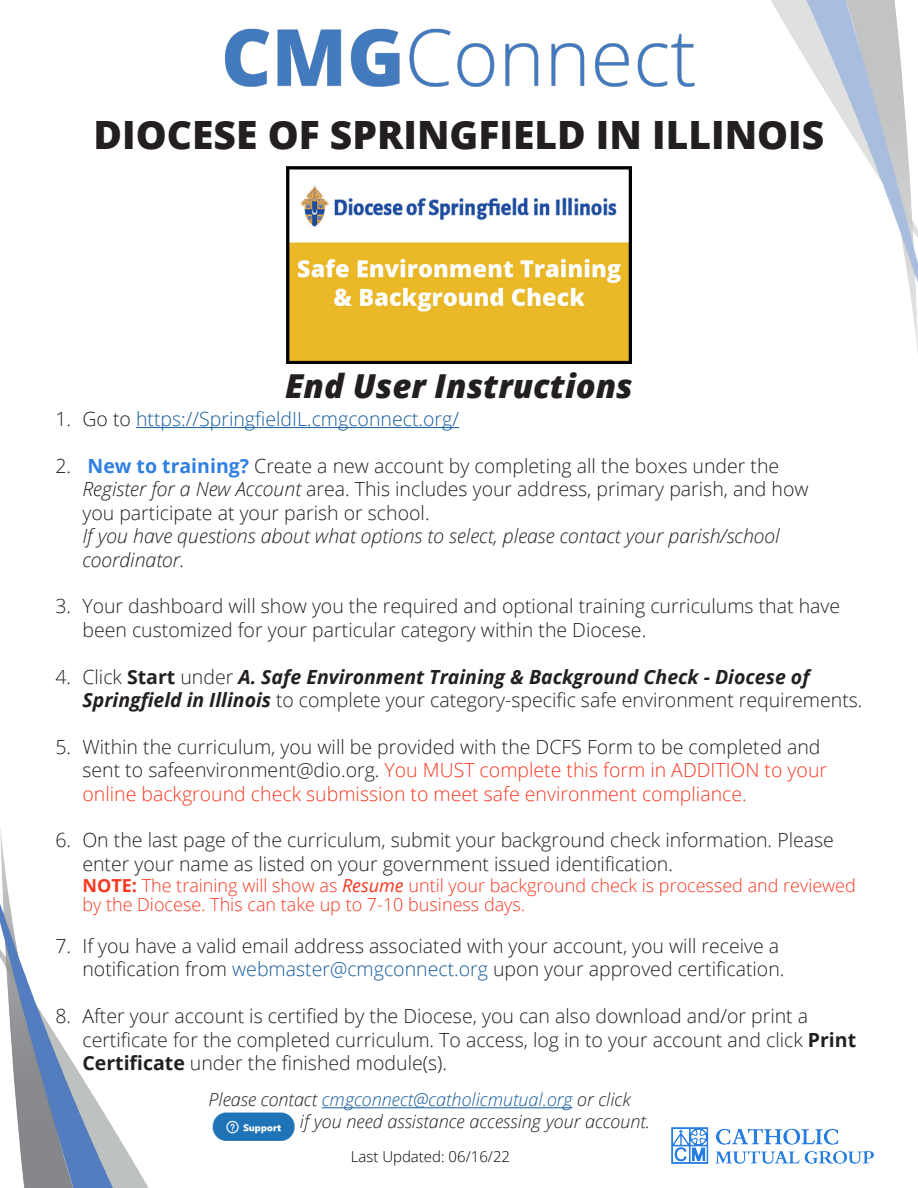
<style>
.page{position:relative;width:918px;height:1188px;background:#fff}
.page>*{position:absolute;margin:0;border:0;box-sizing:border-box;transform-origin:0 0}
.t1{font:800 39px "Open Sans";color:#231f20}
.t2{font:italic 800 33px "Open Sans";color:#231f20}
.t3{font:300 19.5px/23.4px "Open Sans";color:#231f20}
.t4{font:300 19.5px/23.4px "Open Sans";color:#f93822}
.t5{font:italic 700 19.5px/23.4px "Open Sans";color:#231f20}
.t6{font:300 19.5px "Open Sans";color:#175d9e}
.t7{font:300 18px/18.6px "Open Sans";color:#f93822}
.t8{font:italic 300 18px/21.6px "Open Sans";color:#231f20}
.t9{font:300 15px "Open Sans";color:#040503}
.s1{color:#231f20}
.s2{font-weight:700;color:#307fe2}
.s3{font-style:italic}
.s4{font-weight:300;font-style:normal}
.s5{font-style:normal}
.s6{font-weight:700}
.s7{font-weight:400;font-style:italic}
.s8{color:#175d9e}
</style>
<div class="page">
<img style="left:0;top:827px;width:149px;height:361px">
<img style="left:771px;top:0;width:147px;height:353px">
<img style="left:224px;top:28px;width:471px;height:59px">
<img style="left:286px;top:167px;width:346px;height:196px">
<hr style="left:136px;top:427px;width:323px;height:1px;background:#175d9e">
<img style="left:671px;top:1127px;width:202px;height:36px">
<hr style="left:322px;top:1107px;width:251px;height:1px;background:#175d9e">
<img style="left:212px;top:1112px;width:83px;height:29px">
<p class="t1" style="left:94px;top:105px;width:732px">DIOCESE OF SPRINGFIELD IN ILLINOIS</p>
<p class="t2" style="left:285px;top:361px;width:349px">End User Instructions</p>
<p class="t6" style="left:55px;top:406px;width:405px"><span class="s1">1. Go to</span> https://SpringfieldIL.cmgconnect.org/</p>
<p class="t3" style="left:82px;top:454px;width:728px;text-indent:-27px">2. <span class="s2">New to training?</span> Create a new account by completing all the boxes under the <span class="s3">Register for a New Account</span> area. This includes your address, primary parish, and how you participate at your parish or school.<br><span class="s3">If you have questions about what options to select, please contact your parish/school coordinator.</span></p>
<p class="t3" style="left:82px;top:594px;width:759px;text-indent:-27px">3. Your dashboard will show you the required and optional training curriculums that have been customized for your particular category within the Diocese.</p>
<p class="t5" style="left:82px;top:664px;width:782px;text-indent:-27px"><span class="s4">4. Click</span> <span class="s5">Start</span> <span class="s4">under</span> A. Safe Environment Training &amp; Background Check - Diocese of<br>Springfield in Illinois <span class="s4">to complete your category-specific safe environment requirements.</span></p>
<p class="t4" style="left:82px;top:734px;width:746px;text-indent:-27px"><span class="s1">5. Within the curriculum, you will be provided with the DCFS Form to be completed and sent to safeenvironment@dio.org.</span> You MUST complete this form in ADDITION to your online background check submission to meet safe environment compliance.</p>
<p class="t3" style="left:82px;top:828px;width:753px;text-indent:-27px">6. On the last page of the curriculum, submit your background check information. Please enter your name as listed on your government issued identification.</p>
<p class="t7" style="left:82px;top:876px;width:775px"><span class="s6">NOTE:</span> The training will show as <span class="s7">Resume</span> until your background check is processed and reviewed by the Diocese. This can take up to 7-10 business days.</p>
<p class="t3" style="left:55px;top:934px;width:731px;text-align:right">7. If you have a valid email address associated with your account, you will receive a notification from <span class="s8">webmaster@cmgconnect.org</span> upon your approved certification.</p>
<p class="t3" style="left:82px;top:1004px;width:775px;text-indent:-27px">8. After your account is certified by the Diocese, you can also download and/or print a certificate for the completed curriculum. To access, log in to your account and click <span class="s6">Print<br>Certificate</span> under the finished module(s).</p>
<p class="t8" style="left:300px;top:1088px;width:352px;text-indent:-91px">Please contact <span class="s8">cmgconnect@catholicmutual.org</span> or click<br>if you need assistance accessing your account.</p>
<p class="t9" style="left:351px;top:1146px;width:161px">Last Updated: 06/16/22</p>
</div>
